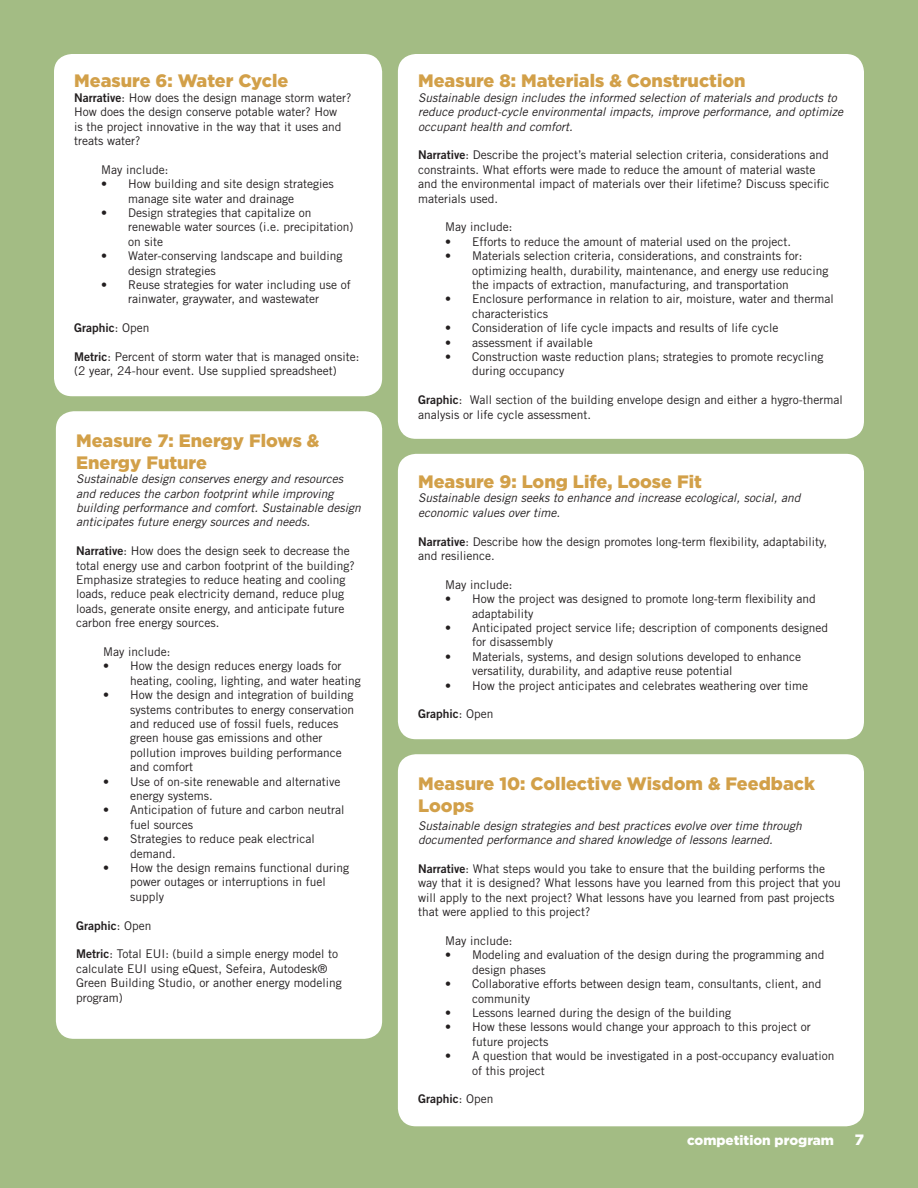
<style>
.page{position:relative;width:918px;height:1188px;background:#a3bc84}
.page>*{position:absolute;margin:0;border:0;box-sizing:border-box;transform-origin:0 0}
.t1{font:900 18px/21.6px "Gotham";color:#d2a049}
.t2{font:900 15px "Gotham";color:#fff}
.t3{font:900 13.5px "Gotham";color:#fff}
.t4{font:12px/14.4px "Trade Gothic LT Std";color:#231f20}
.t5{font:italic 12px/14.4px "Trade Gothic LT Std";color:#231f20}
.t6{font:12px "Trade Gothic LT Std Bd 2";color:#231f20}
.s1{font-family:"Trade Gothic LT Std Bd 2"}
.s2{font-family:"Trade Gothic LT Std"}
</style>
<div class="page">
<div style="left:56px;top:411px;width:326px;height:628px;background:#fff;border-radius:18px"></div>
<div style="left:398px;top:454px;width:466px;height:285px;background:#fff;border-radius:18px"></div>
<div style="left:398px;top:754px;width:466px;height:372px;background:#fff;border-radius:18px"></div>
<div style="left:54px;top:54px;width:328px;height:342px;background:#fff;border-radius:18px"></div>
<div style="left:398px;top:54px;width:466px;height:385px;background:#fff;border-radius:18px"></div>
<p class="t1" style="left:74px;top:70px;width:216px">Measure 6: Water Cycle</p>
<p class="t4" style="left:74px;top:90px;width:279px"><span class="s1">Narrative</span>: How does the design manage storm water?<br>How does the design conserve potable water? How<br>is the project innovative in the way that it uses and treats water?</p>
<p class="t4" style="left:101px;top:162px;width:69px">May include:</p>
<p class="t4" style="left:128px;top:177px;width:207px;text-indent:-27px">• How building and site design strategies manage site water and drainage</p>
<p class="t4" style="left:128px;top:205px;width:227px;text-indent:-27px">• Design strategies that capitalize on renewable water sources (i.e. precipitation) on site</p>
<p class="t4" style="left:128px;top:249px;width:216px;text-indent:-27px">• Water-conserving landscape and building design strategies</p>
<p class="t4" style="left:101px;top:277px;width:251px;text-align:center">• Reuse strategies for water including use of rainwater, graywater, and wastewater</p>
<p class="t6" style="left:74px;top:320px;width:77px">Graphic<span class="s2">: Open</span></p>
<p class="t4" style="left:74px;top:349px;width:287px"><span class="s1">Metric</span>: Percent of storm water that is managed onsite: (2 year, 24-hour event. Use supplied spreadsheet)</p>
<p class="t1" style="left:76px;top:430px;width:245px">Measure 7: Energy Flows &amp;<br>Energy Future</p>
<p class="t5" style="left:76px;top:472px;width:286px">Sustainable design conserves energy and resources and reduces the carbon footprint while improving building performance and comfort. Sustainable design anticipates future energy sources and needs.</p>
<p class="t4" style="left:76px;top:544px;width:280px"><span class="s1">Narrative</span>: How does the design seek to decrease the total energy use and carbon footprint of the building?<br>Emphasize strategies to reduce heating and cooling loads, reduce peak electricity demand, reduce plug loads, generate onsite energy, and anticipate future carbon free energy sources.</p>
<p class="t4" style="left:103px;top:644px;width:69px">May include:</p>
<p class="t4" style="left:130px;top:659px;width:232px;text-indent:-27px">• How the design reduces energy loads for heating, cooling, lighting, and water heating</p>
<p class="t4" style="left:130px;top:688px;width:225px;text-indent:-27px">• How the design and integration of building systems contributes to energy conservation and reduced use of fossil fuels, reduces green house gas emissions and other pollution improves building performance and comfort</p>
<p class="t4" style="left:130px;top:774px;width:212px;text-indent:-27px">• Use of on-site renewable and alternative energy systems.</p>
<p class="t4" style="left:130px;top:803px;width:216px;text-indent:-27px">• Anticipation of future and carbon neutral fuel sources</p>
<p class="t4" style="left:130px;top:832px;width:186px;text-indent:-27px">• Strategies to reduce peak electrical demand.</p>
<p class="t4" style="left:130px;top:860px;width:221px;text-indent:-27px">• How the design remains functional during power outages or interruptions in fuel supply</p>
<p class="t6" style="left:76px;top:918px;width:77px">Graphic<span class="s2">: Open</span></p>
<p class="t4" style="left:76px;top:947px;width:267px"><span class="s1">Metric</span>: Total EUI: (build a simple energy model to calculate EUI using eQuest, Sefeira, Autodesk® Green Building Studio, or another energy modeling program)</p>
<p class="t1" style="left:418px;top:70px;width:329px">Measure 8: Materials &amp; Construction</p>
<p class="t5" style="left:418px;top:91px;width:426px">Sustainable design includes the informed selection of materials and products to reduce product-cycle environmental impacts, improve performance, and optimize occupant health and comfort.</p>
<p class="t4" style="left:418px;top:148px;width:413px"><span class="s1">Narrative</span>: Describe the project’s material selection criteria, considerations and constraints. What efforts were made to reduce the amount of material waste and the environmental impact of materials over their lifetime? Discuss specific materials used.</p>
<p class="t4" style="left:445px;top:220px;width:69px">May include:</p>
<p class="t4" style="left:445px;top:234px;width:347px">• Efforts to reduce the amount of material used on the project.</p>
<p class="t4" style="left:472px;top:249px;width:358px;text-indent:-27px">• Materials selection criteria, considerations, and constraints for: optimizing health, durability, maintenance, and energy use reducing the impacts of extraction, manufacturing, and transportation</p>
<p class="t4" style="left:472px;top:292px;width:363px;text-indent:-27px">• Enclosure performance in relation to air, moisture, water and thermal characteristics</p>
<p class="t4" style="left:445px;top:321px;width:335px">• Consideration of life cycle impacts and results of life cycle</p>
<p class="t4" style="left:445px;top:335px;width:149px">• assessment if available</p>
<p class="t4" style="left:472px;top:349px;width:353px;text-indent:-27px">• Construction waste reduction plans; strategies to promote recycling during occupancy</p>
<p class="t4" style="left:418px;top:393px;width:426px"><span class="s1">Graphic</span>: Wall section of the building envelope design and either a hygro-thermal analysis or life cycle assessment.</p>
<p class="t1" style="left:418px;top:470px;width:285px">Measure 9: Long Life, Loose Fit</p>
<p class="t5" style="left:418px;top:491px;width:384px">Sustainable design seeks to enhance and increase ecological, social, and economic values over time.</p>
<p class="t4" style="left:418px;top:534px;width:411px"><span class="s1">Narrative</span>: Describe how the design promotes long-term flexibility, adaptability, and resilience.</p>
<p class="t4" style="left:445px;top:577px;width:69px">May include:</p>
<p class="t4" style="left:472px;top:591px;width:345px;text-indent:-27px">• How the project was designed to promote long-term flexibility and adaptability</p>
<p class="t4" style="left:472px;top:620px;width:357px;text-indent:-27px">• Anticipated project service life; description of components designed for disassembly</p>
<p class="t4" style="left:472px;top:649px;width:330px;text-indent:-27px">• Materials, systems, and design solutions developed to enhance versatility, durability, and adaptive reuse potential</p>
<p class="t4" style="left:445px;top:678px;width:364px">• How the project anticipates and celebrates weathering over time</p>
<p class="t6" style="left:418px;top:707px;width:77px">Graphic<span class="s2">: Open</span></p>
<p class="t1" style="left:418px;top:773px;width:398px">Measure 10: Collective Wisdom &amp; Feedback<br>Loops</p>
<p class="t5" style="left:418px;top:819px;width:385px">Sustainable design strategies and best practices evolve over time through documented performance and shared knowledge of lessons learned.</p>
<p class="t4" style="left:418px;top:861px;width:424px"><span class="s1">Narrative</span>: What steps would you take to ensure that the building performs the way that it is designed? What lessons have you learned from this project that you will apply to the next project? What lessons have you learned from past projects that were applied to this project?</p>
<p class="t4" style="left:445px;top:933px;width:69px">May include:</p>
<p class="t4" style="left:472px;top:948px;width:354px;text-indent:-27px">• Modeling and evaluation of the design during the programming and design phases</p>
<p class="t4" style="left:472px;top:977px;width:351px;text-indent:-27px">• Collaborative efforts between design team, consultants, client, and community</p>
<p class="t4" style="left:445px;top:1005px;width:288px">• Lessons learned during the design of the building</p>
<p class="t4" style="left:472px;top:1020px;width:340px;text-indent:-27px">• How these lessons would change your approach to this project or future projects</p>
<p class="t4" style="left:472px;top:1049px;width:364px;text-indent:-27px">• A question that would be investigated in a post-occupancy evaluation of this project</p>
<p class="t6" style="left:418px;top:1092px;width:77px">Graphic<span class="s2">: Open</span></p>
<p class="t3" style="left:687px;top:1132px;width:149px">competition program</p>
<p class="t2" style="left:855px;top:1131px;width:11px">7</p>
</div>
